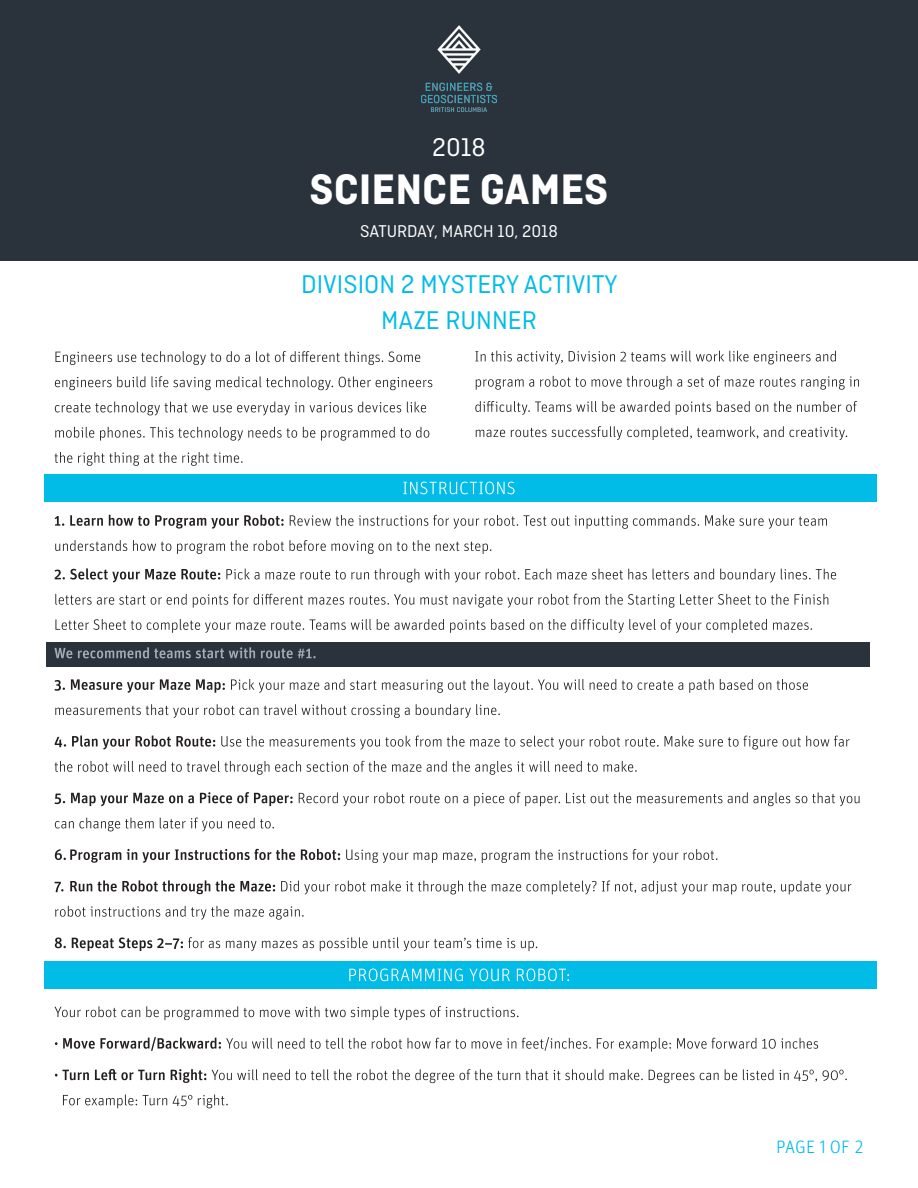
<style>
.page{position:relative;width:918px;height:1188px;background:#fff}
.page>*{position:absolute;margin:0;border:0;box-sizing:border-box;transform-origin:0 0}
.t1{font:700 45px "Ciutadella";color:#fff}
.t2{font:27px/35.7px "Ciutadella";color:#02bce8;text-align:center}
.t3{font:27px "Ciutadella";color:#fff}
.t4{font:18px "Ciutadella";color:#fff}
.t5{font:300 18px "Unit OT";letter-spacing:.005em;color:#02bce8}
</style>
<div class="page">
<div style="left:0;top:0;width:918px;height:261px;background:#2a333b"></div>
<div style="left:44px;top:475px;width:832px;height:27px;background:#02bce8"></div>
<div style="left:44px;top:962px;width:832px;height:27px;background:#02bce8"></div>
<div style="left:46px;top:642px;width:824px;height:25px;background:#2a333b"></div>
<img style="left:422px;top:26px;width:74px;height:85px">
<svg style="left:55px;top:452px;width:188px;height:14px"></svg>
<svg style="left:55px;top:427px;width:374px;height:14px"></svg>
<svg style="left:55px;top:402px;width:371px;height:13px"></svg>
<svg style="left:55px;top:376px;width:377px;height:14px"></svg>
<svg style="left:55px;top:351px;width:365px;height:14px"></svg>
<svg style="left:476px;top:426px;width:371px;height:14px"></svg>
<svg style="left:475px;top:401px;width:382px;height:14px"></svg>
<svg style="left:476px;top:376px;width:383px;height:14px"></svg>
<svg style="left:475px;top:351px;width:361px;height:14px"></svg>
<svg style="left:63px;top:1095px;width:165px;height:13px"></svg>
<svg style="left:55px;top:1069px;width:792px;height:14px"></svg>
<svg style="left:55px;top:1037px;width:763px;height:15px"></svg>
<svg style="left:55px;top:1006px;width:463px;height:14px"></svg>
<svg style="left:349px;top:969px;width:220px;height:12px"></svg>
<svg style="left:55px;top:937px;width:482px;height:14px"></svg>
<svg style="left:55px;top:906px;width:249px;height:14px"></svg>
<svg style="left:55px;top:880px;width:796px;height:14px"></svg>
<svg style="left:55px;top:849px;width:662px;height:14px"></svg>
<svg style="left:55px;top:818px;width:219px;height:13px"></svg>
<svg style="left:55px;top:792px;width:805px;height:14px"></svg>
<svg style="left:55px;top:761px;width:582px;height:14px"></svg>
<svg style="left:55px;top:736px;width:795px;height:14px"></svg>
<svg style="left:55px;top:704px;width:445px;height:14px"></svg>
<svg style="left:55px;top:679px;width:753px;height:14px"></svg>
<svg style="left:54px;top:647px;width:262px;height:11px"></svg>
<svg style="left:55px;top:619px;width:757px;height:14px"></svg>
<svg style="left:55px;top:594px;width:773px;height:14px"></svg>
<svg style="left:55px;top:568px;width:781px;height:14px"></svg>
<svg style="left:55px;top:540px;width:436px;height:14px"></svg>
<svg style="left:55px;top:515px;width:772px;height:14px"></svg>
<svg style="left:403px;top:482px;width:112px;height:12px"></svg>
<p class="t3" style="left:432px;top:132px;width:55px">2018</p>
<h1 class="t1" style="left:310px;top:163px;width:300px">SCIENCE GAMES</h1>
<p class="t4" style="left:360px;top:221px;width:199px">SATURDAY, MARCH 10, 2018</p>
<p class="t2" style="left:301px;top:267px;width:318px">DIVISION 2 MYSTERY ACTIVITY<br>MAZE RUNNER</p>
<p class="t5" style="left:776px;top:1136px;width:89px">PAGE 1 OF 2</p>
</div>
